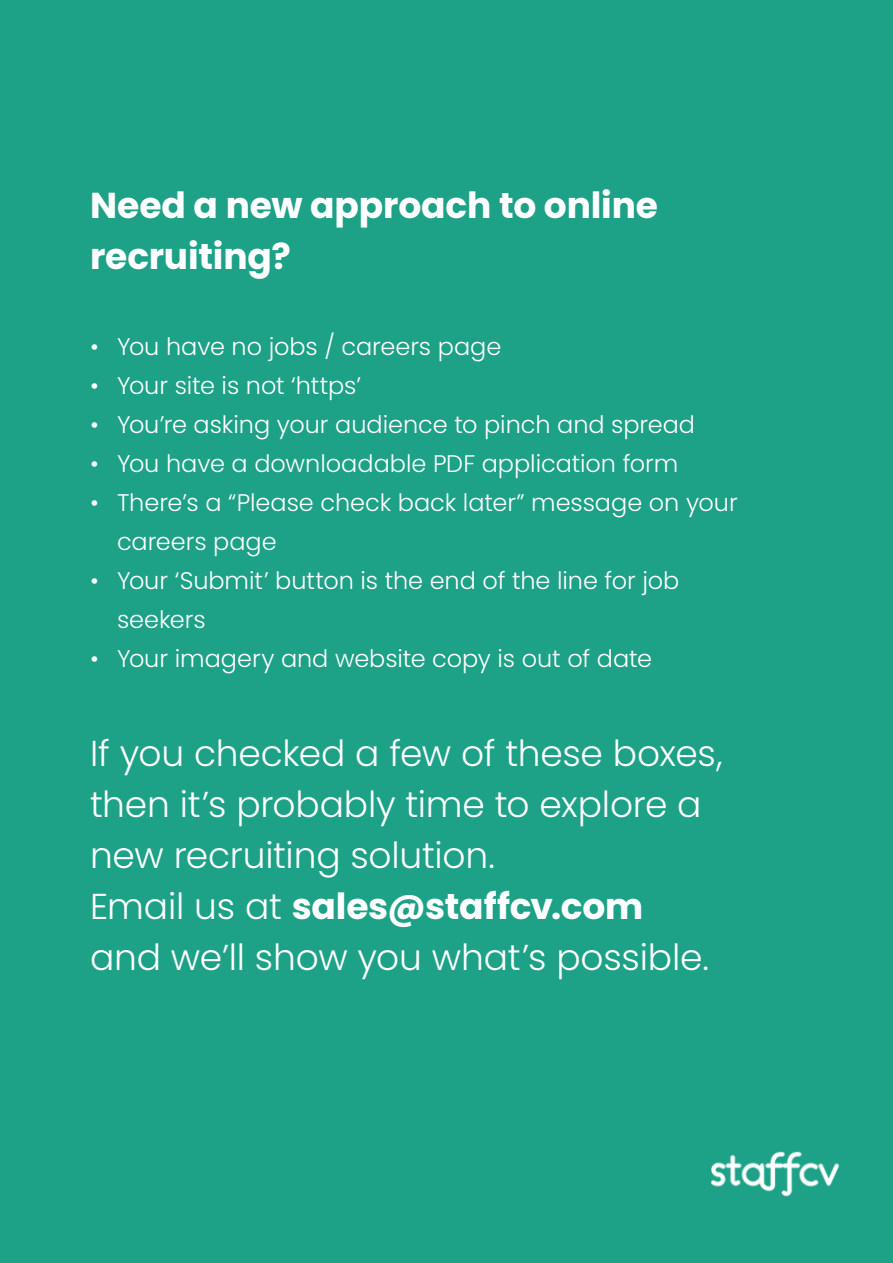
<style>
.page{position:relative;width:893px;height:1263px;background:#1da187}
.page>*{position:absolute;margin:0;border:0;box-sizing:border-box;transform-origin:0 0}
.t1{font:300 36px/51px "Poppins";letter-spacing:-.005em;color:#fff}
.t2{font:700 36px/51px "Poppins";letter-spacing:-.005em;color:#fff}
.t3{font:300 24px/39px "Poppins";color:#fff}
.s1{font-weight:700}
</style>
<div class="page">
<img style="left:711px;top:1151px;width:128px;height:46px">
<h1 class="t2" style="left:90px;top:180px;width:569px">Need a new approach to online recruiting?</h1>
<p class="t3" style="left:90px;top:327px;width:413px">• You have no jobs / careers page</p>
<p class="t3" style="left:90px;top:366px;width:273px">• Your site is not ‘https’</p>
<p class="t3" style="left:90px;top:405px;width:607px">• You’re asking your audience to pinch and spread</p>
<p class="t3" style="left:90px;top:444px;width:590px">• You have a downloadable PDF application form</p>
<p class="t3" style="left:117px;top:483px;width:622px;text-indent:-27px">• There’s a “Please check back later” message on your careers page</p>
<p class="t3" style="left:117px;top:561px;width:564px;text-indent:-27px">• Your ‘Submit’ button is the end of the line for job seekers</p>
<p class="t3" style="left:90px;top:639px;width:564px">• Your imagery and website copy is out of date</p>
<h1 class="t1" style="left:90px;top:728px;width:634px">If you checked a few of these boxes, then it’s probably time to explore a new recruiting solution.<br>Email us at <span class="s1">sales@staffcv.com </span>and we’ll show you what’s possible.</h1>
</div>
